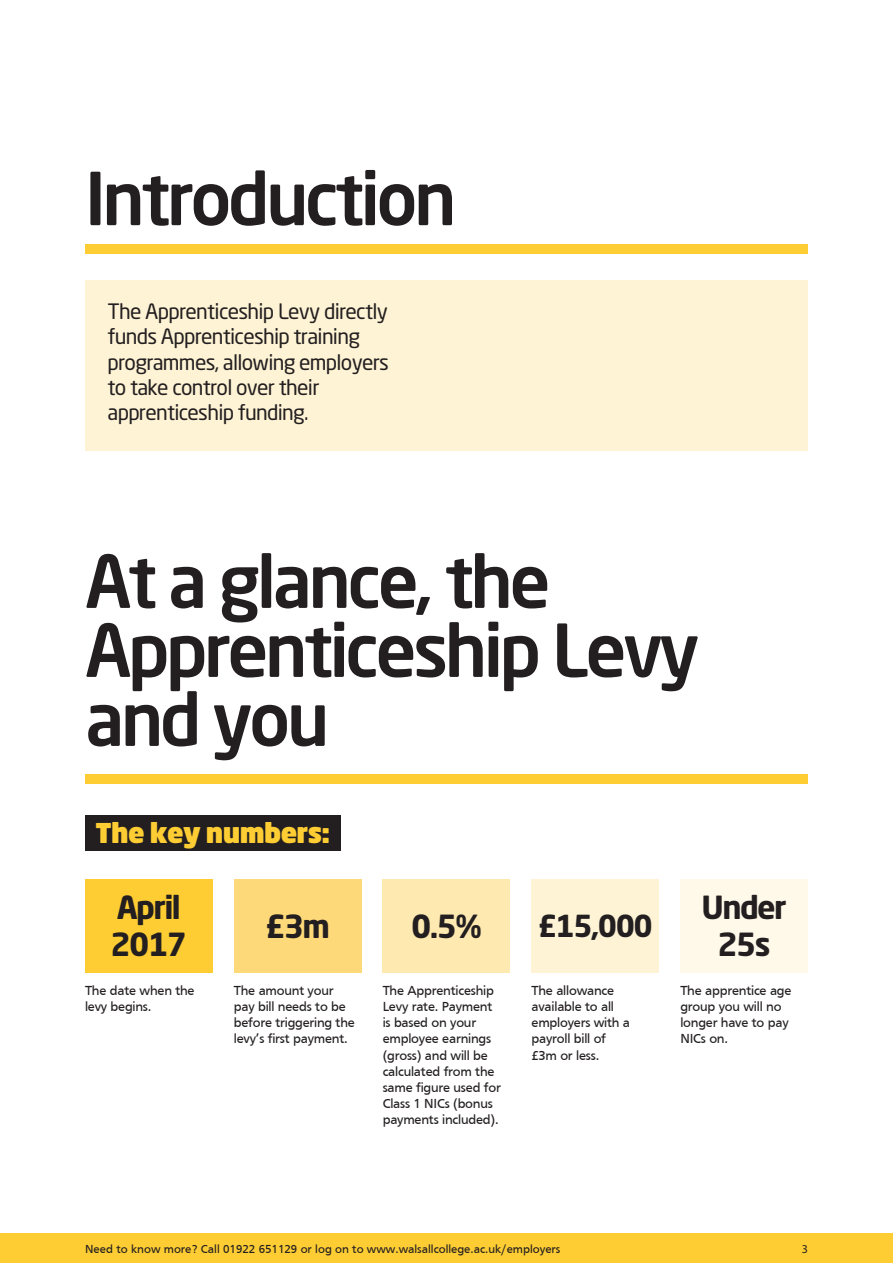
<style>
.page{position:relative;width:893px;height:1263px;background:#fff}
.page>*{position:absolute;margin:0;border:0;box-sizing:border-box;transform-origin:0 0}
.t1{font:500 72px/69px "Neo Sans W1 G";letter-spacing:-.05em;color:#231f20}
.t2{font:700 31.5px "Neo Sans W1 G";letter-spacing:-.05em;color:#231f20}
.t3{font:700 30px "Neo Sans W1 G";color:#231f20}
.t4{font:900 27px "Neo Sans W1 G";letter-spacing:-.025em;color:#fecd33}
.t5{font:21px/25.2px "Neo Sans W1 G";letter-spacing:-.035em;color:#231f20}
.t6{font:13.5px/16.2px "Frutiger";letter-spacing:-.015em;color:#231f20}
.t7{font:12px "Frutiger";color:#231f20}
.t8{font:12px "Myriad Pro";color:#231f20}
</style>
<div class="page">
<div style="left:85px;top:774px;width:723px;height:10px;background:#fecd33"></div>
<div style="left:85px;top:281px;width:723px;height:170px;background:#fef3d5"></div>
<div style="left:85px;top:244px;width:723px;height:10px;background:#fecd33"></div>
<div style="left:85px;top:879px;width:128px;height:93px;background:#fecd33"></div>
<div style="left:234px;top:879px;width:127px;height:93px;background:#fed979"></div>
<div style="left:383px;top:879px;width:127px;height:93px;background:#fee9b0"></div>
<div style="left:531px;top:879px;width:128px;height:93px;background:#fef3d5"></div>
<div style="left:680px;top:879px;width:128px;height:93px;background:#fef9e9"></div>
<div style="left:85px;top:815px;width:255px;height:35px;background:#231f20"></div>
<div style="left:0;top:1233px;width:893px;height:30px;background:#fecd33"></div>
<p class="t1" style="left:85px;top:162px;width:373px">Introduction</p>
<p class="t5" style="left:108px;top:299px;width:283px">The Apprenticeship Levy directly funds Apprenticeship training programmes, allowing employers to take control over their apprenticeship funding.</p>
<p class="t1" style="left:85px;top:545px;width:616px">At a glance, the<br>Apprenticeship Levy and you</p>
<p class="t4" style="left:96px;top:815px;width:236px">The key numbers:</p>
<p class="t2" style="left:117px;top:887px;width:66px">April</p>
<p class="t2" style="left:111px;top:924px;width:78px">2017</p>
<p class="t2" style="left:265px;top:906px;width:67px">£3m</p>
<p class="t2" style="left:411px;top:906px;width:72px">0.5%</p>
<p class="t3" style="left:538px;top:907px;width:117px">£15,000</p>
<p class="t2" style="left:701px;top:887px;width:87px">Under</p>
<p class="t2" style="left:717px;top:924px;width:55px">25s</p>
<p class="t6" style="left:85px;top:982px;width:111px">The date when the levy begins.</p>
<p class="t6" style="left:234px;top:982px;width:122px">The amount your pay bill needs to be before triggering the levy’s first payment.</p>
<p class="t6" style="left:383px;top:982px;width:120px">The Apprenticeship<br>Levy rate. Payment is based on your employee earnings (gross) and will be calculated from the same figure used for<br>Class 1 NICs (bonus payments included).</p>
<p class="t6" style="left:531px;top:982px;width:100px">The allowance available to all employers with a payroll bill of £3m or less.</p>
<p class="t6" style="left:680px;top:982px;width:113px">The apprentice age group you will no longer have to pay<br>NICs on.</p>
<p class="t7" style="left:85px;top:1242px;width:477px">Need to know more? Call 01922 651129 or log on to www.walsallcollege.ac.uk/employers</p>
<p class="t8" style="left:802px;top:1241px;width:8px">3</p>
</div>
